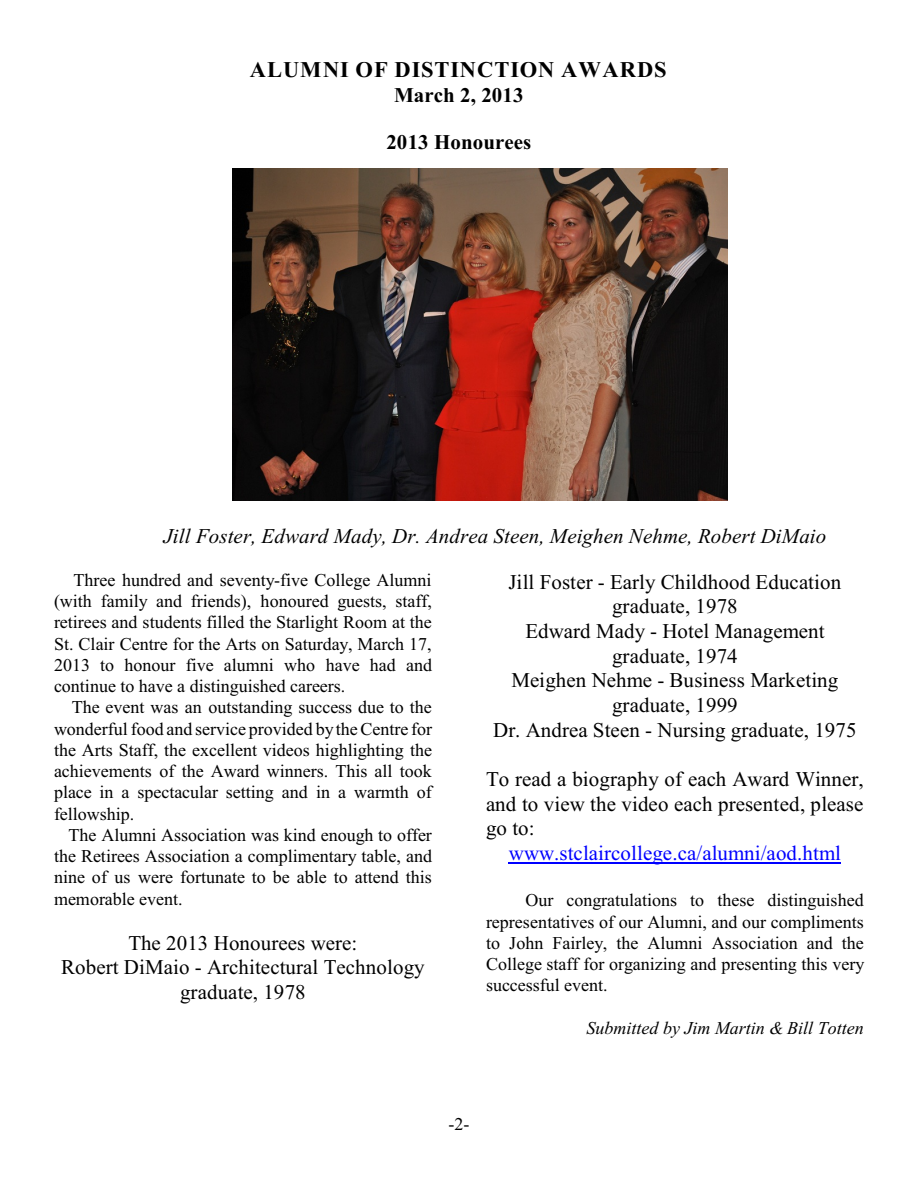
<style>
.page{position:relative;width:918px;height:1188px;background:#fff}
.page>*{position:absolute;margin:0;border:0;box-sizing:border-box;transform-origin:0 0}
.t1{font:700 22.5px "Times New Roman";letter-spacing:.045em;color:#000}
.t2{font:21px/24.6px "Times New Roman";color:#000;text-align:center}
.t3{font:italic 21px "Times New Roman";color:#000}
.t4{font:21px "Times New Roman";color:#00f}
.t5{font:700 21px/46px "Times New Roman";color:#000;text-align:center}
.t6{font:18px/21.3px "Times New Roman";color:#000;text-align:justify}
.t7{font:italic 18px "Times New Roman";color:#000}
</style>
<div class="page">
<hr style="left:509px;top:863px;width:332px;height:1px;background:#00f">
<img style="left:233px;top:168px;width:495px;height:332px">
<p class="t1" style="left:250px;top:62px;width:418px">ALUMNI OF DISTINCTION AWARDS</p>
<p class="t5" style="left:386px;top:75px;width:146px">March 2, 2013<br>2013 Honourees</p>
<p class="t3" style="left:164px;top:528px;width:664px">Jill Foster, Edward Mady, Dr. Andrea Steen, Meighen Nehme, Robert DiMaio</p>
<p class="t6" style="left:54px;top:571px;width:380px;text-indent:19px">Three hundred and seventy-five College Alumni (with family and friends), honoured guests, staff, retirees and students filled the Starlight Room at the St. Clair Centre for the Arts on Saturday, March 17, 2013 to honour five alumni who have had and continue to have a distinguished careers.</p>
<p class="t6" style="left:54px;top:698px;width:380px;text-indent:18px">The event was an outstanding success due to the wonderful food and service provided bythe Centre for the Arts Staff, the excellent videos highlighting the achievements of the Award winners. This all took place in a spectacular setting and in a warmth of fellowship.</p>
<p class="t6" style="left:54px;top:826px;width:380px;text-indent:15px">The Alumni Association was kind enough to offer the Retirees Association a complimentary table, and nine of us were fortunate to be able to attend this memorable event.</p>
<p class="t2" style="left:61px;top:932px;width:365px">The 2013 Honourees were:<br>Robert DiMaio - Architectural Technology graduate, 1978</p>
<p class="t2" style="left:493px;top:571px;width:365px">Jill Foster - Early Childhood Education graduate, 1978<br>Edward Mady - Hotel Management graduate, 1974<br>Meighen Nehme - Business Marketing graduate, 1999<br>Dr. Andrea Steen - Nursing graduate, 1975</p>
<p class="t2" style="left:486px;top:769px;width:379px;text-align:justify">To read a biography of each Award Winner, and to view the video each presented, please go to:</p>
<p class="t4" style="left:509px;top:845px;width:334px">www.stclaircollege.ca/alumni/aod.html</p>
<p class="t6" style="left:486px;top:892px;width:380px;text-indent:39px">Our congratulations to these distinguished representatives of our Alumni, and our compliments to John Fairley, the Alumni Association and the College staff for organizing and presenting this very successful event.</p>
<p class="t7" style="left:587px;top:1021px;width:279px">Submitted by Jim Martin &amp; Bill Totten</p>
<p class="t6" style="left:449px;top:1115px;width:22px">-2-</p>
</div>
